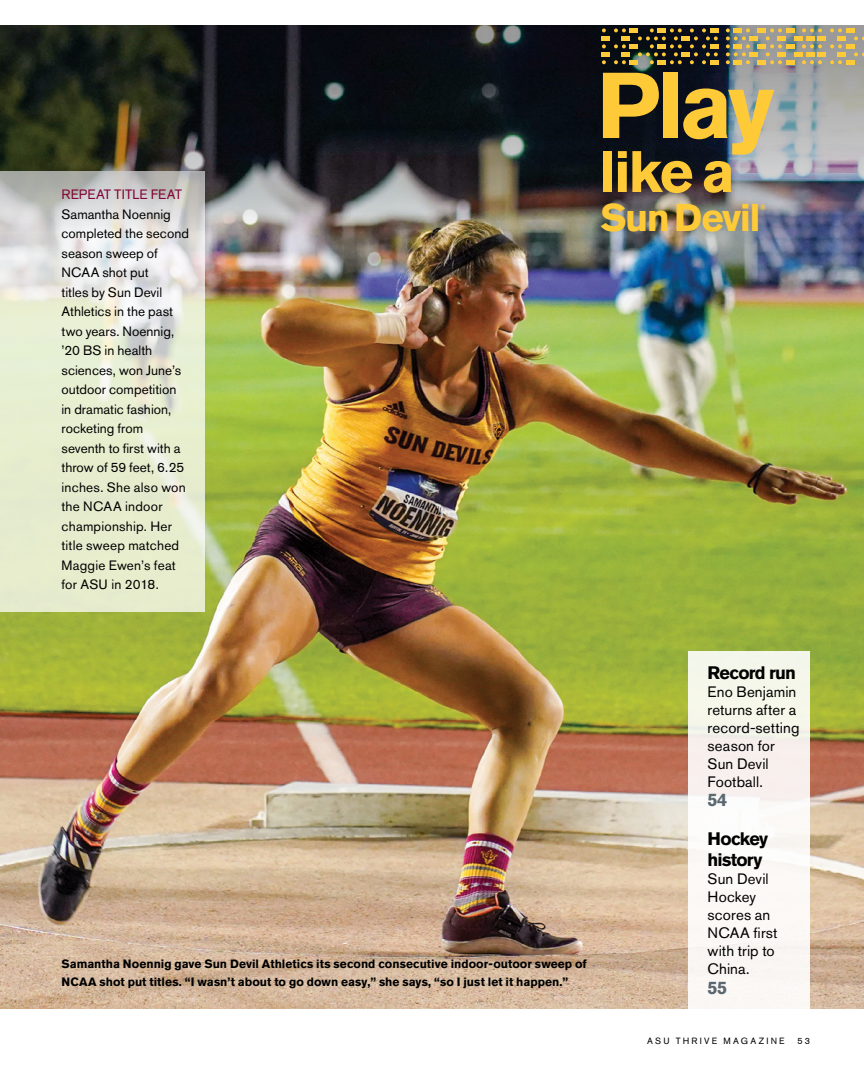
<style>
.page{position:relative;width:864px;height:1080px;background:#fff}
.page>*{position:absolute;margin:0;border:0;box-sizing:border-box;transform-origin:0 0}
.t1{font:700 92.4px "Akzidenz Grotesk Std";color:#ffca38}
.t2{font:700 57.9px "Akzidenz Grotesk Std";color:#ffca38}
.t3{font:700 38.4px "Akzidenz Grotesk Std";letter-spacing:-.045em;color:#ffca38}
.t4{font:700 18px/21px "Akzidenz Grotesk Std";letter-spacing:-.045em;color:#000}
.t5{font:700 18px "Akzidenz Grotesk Std";color:#5b6870}
.t6{font:15px/18px "Akzidenz Grotesk Std";letter-spacing:.01em;color:#000}
.t7{font:13.5px/19.5px "Akzidenz Grotesk Std";letter-spacing:.005em;color:#000}
.t8{font:13.5px "Akzidenz Grotesk Std";letter-spacing:.01em;color:#980641}
.t9{font:700 12px/18px "Akzidenz Grotesk Std";color:#000}
.t10{font:9px "Akzidenz Grotesk Std";letter-spacing:.25em;color:#000}
.t11{font:700 7.8px "Akzidenz Grotesk Std";color:#ffca38}
</style>
<div class="page">
<img style="left:0;top:241px;width:864px;height:768px">
<div style="left:689px;top:651px;width:121px;height:358px;background:#f9f7f3"></div>
<svg style="left:0;top:241px;width:204px;height:371px;background:#e7ebd4"></svg>
<img style="left:0;top:26px;width:864px;height:215px">
<svg style="left:602px;top:28px;width:116px;height:36px;background:#4c4323"></svg>
<svg style="left:726px;top:28px;width:138px;height:36px;background:#aea379"></svg>
<p class="t8" style="left:62px;top:186px;width:122px">REPEAT TITLE FEAT</p>
<p class="t7" style="left:62px;top:204px;width:129px">Samantha Noennig completed the second season sweep of<br>NCAA shot put<br>titles by Sun Devil<br>Athletics in the past two years. Noennig, ’20 BS in health sciences, won June’s outdoor competition in dramatic fashion, rocketing from seventh to first with a throw of 59 feet, 6.25 inches. She also won the NCAA indoor championship. Her title sweep matched<br>Maggie Ewen’s feat for ASU in 2018.</p>
<h1 class="t1" style="left:597px;top:52px;width:179px">Play</h1>
<h2 class="t2" style="left:599px;top:138px;width:137px">like a</h2>
<h3 class="t3" style="left:601px;top:195px;width:162px">Sun Devil</h3>
<p class="t11" style="left:760px;top:203px;width:8px">®</p>
<p class="t9" style="left:62px;top:954px;width:527px">Samantha Noennig gave Sun Devil Athletics its second consecutive indoor-outoor sweep of<br>NCAA shot put titles. “I wasn’t about to go down easy,” she says, “so I just let it happen.”</p>
<h3 class="t4" style="left:708px;top:662px;width:90px">Record run</h3>
<p class="t6" style="left:708px;top:682px;width:93px">Eno Benjamin returns after a record-setting season for<br>Sun Devil<br>Football.</p>
<h3 class="t5" style="left:708px;top:790px;width:21px">54</h3>
<h3 class="t4" style="left:708px;top:829px;width:62px">Hockey history</h3>
<p class="t6" style="left:708px;top:870px;width:72px">Sun Devil<br>Hockey scores an<br>NCAA first with trip to<br>China.</p>
<h3 class="t5" style="left:708px;top:977px;width:21px">55</h3>
<p class="t10" style="left:647px;top:1036px;width:139px">ASU THRIVE MAGAZINE</p>
<p class="t10" style="left:797px;top:1036px;width:14px">53</p>
</div>
